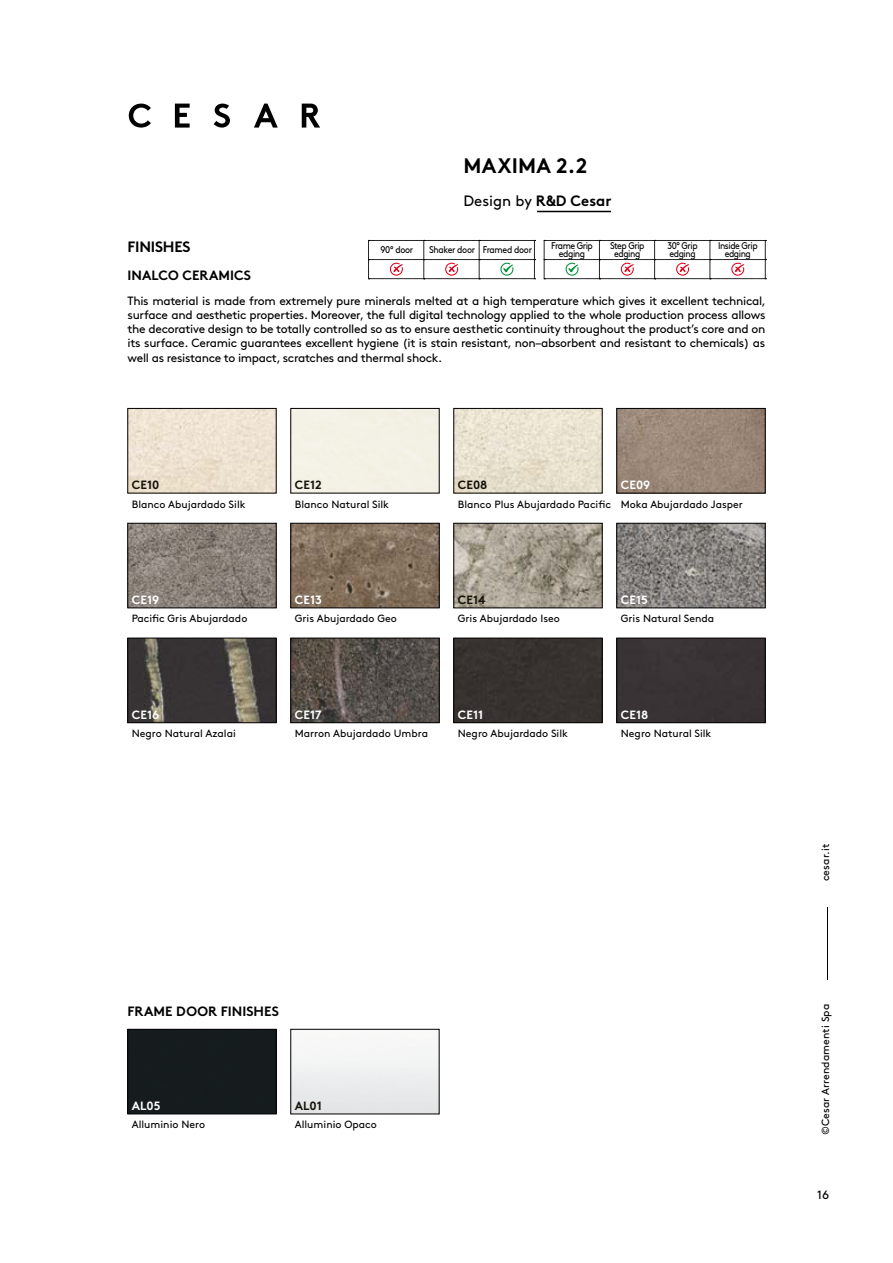
<style>
.page{position:relative;width:893px;height:1263px;background:#fff}
.page>*{position:absolute;margin:0;border:0;box-sizing:border-box;transform-origin:0 0}
.t1{font:700 21px "Brown Pro";letter-spacing:.01em;color:#000}
.t2{font:15px "Brown Pro";color:#000}
.t3{font:700 15px "Brown Pro";letter-spacing:-.015em;color:#000}
.t4{font:700 13.5px "Brown Pro";color:#000}
.t5{font:12px/14.2px "Brown Pro";letter-spacing:-.025em;color:#000;text-align:justify}
.t6{font:700 12px "Brown Pro";color:#fff}
.t7{font:700 12px "Brown Pro";color:#15120a}
.t8{font:10.5px "Brown Pro";color:#000}
.t9{font:9.75px/7.5px "Brown Pro";letter-spacing:-.05em;color:#000;text-align:center;scale:.9 1}
.s1{font-weight:700}
</style>
<div class="page">
<img style="left:130px;top:410px;width:144px;height:81px">
<div style="left:128px;top:408px;width:148px;height:85px;border:1px solid #000"></div>
<div style="left:291px;top:408px;width:148px;height:85px;border:1px solid #000"></div>
<img style="left:456px;top:410px;width:144px;height:81px">
<div style="left:454px;top:408px;width:148px;height:85px;border:1px solid #000"></div>
<img style="left:619px;top:410px;width:144px;height:81px">
<div style="left:617px;top:408px;width:148px;height:85px;border:1px solid #000"></div>
<img style="left:293px;top:525px;width:144px;height:81px">
<div style="left:291px;top:523px;width:148px;height:85px;border:1px solid #000"></div>
<img style="left:130px;top:525px;width:144px;height:81px">
<div style="left:128px;top:523px;width:148px;height:85px;border:1px solid #000"></div>
<img style="left:130px;top:640px;width:144px;height:81px">
<div style="left:128px;top:638px;width:148px;height:85px;border:1px solid #000"></div>
<img style="left:619px;top:525px;width:144px;height:81px">
<div style="left:617px;top:523px;width:148px;height:85px;border:1px solid #000"></div>
<img style="left:456px;top:525px;width:144px;height:81px">
<div style="left:454px;top:523px;width:148px;height:85px;border:1px solid #000"></div>
<div style="left:456px;top:640px;width:144px;height:81px;background:#37322f"></div>
<div style="left:454px;top:638px;width:148px;height:85px;border:1px solid #000"></div>
<img style="left:293px;top:640px;width:144px;height:81px">
<div style="left:291px;top:638px;width:148px;height:85px;border:1px solid #000"></div>
<div style="left:619px;top:640px;width:144px;height:81px;background:#393335"></div>
<div style="left:617px;top:638px;width:148px;height:85px;border:1px solid #000"></div>
<div style="left:130px;top:1031px;width:144px;height:81px;background:#161c1e"></div>
<div style="left:128px;top:1029px;width:148px;height:85px;border:1px solid #000"></div>
<div style="left:291px;top:1029px;width:148px;height:85px;border:1px solid #000"></div>
<hr style="left:827px;top:907px;width:1px;height:73px;background:#000">
<hr style="left:537px;top:211px;width:74px;height:1px;background:#000">
<svg style="left:254px;top:104px;width:24px;height:24px"></svg>
<svg style="left:129px;top:104px;width:22px;height:24px"></svg>
<svg style="left:302px;top:104px;width:18px;height:24px"></svg>
<svg style="left:175px;top:104px;width:15px;height:24px"></svg>
<svg style="left:214px;top:104px;width:16px;height:24px"></svg>
<svg style="left:368px;top:240px;width:167px;height:39px"></svg>
<svg style="left:544px;top:240px;width:222px;height:39px"></svg>
<h1 class="t1" style="left:464px;top:149px;width:125px">MAXIMA 2.2</h1>
<p class="t3" style="left:128px;top:234px;width:64px">FINISHES</p>
<p class="t4" style="left:128px;top:264px;width:125px">INALCO CERAMICS</p>
<p class="t2" style="left:463px;top:189px;width:150px">Design by <span class="s1">R&amp;D Cesar</span></p>
<p class="t9" style="left:380px;top:245px;width:38px">90° door</p>
<p class="t9" style="left:429px;top:245px;width:116px">Shaker door Framed door</p>
<p class="t9" style="left:610px;top:241px;width:40px">Step Grip edging</p>
<p class="t9" style="left:551px;top:241px;width:48px">Frame Grip edging</p>
<p class="t9" style="left:667px;top:241px;width:35px;text-align:left">30° Grip edging</p>
<p class="t9" style="left:718px;top:241px;width:46px">Inside Grip edging</p>
<p class="t5" style="left:128px;top:292px;width:640px">This material is made from extremely pure minerals melted at a high temperature which gives it excellent technical, surface and aesthetic properties. Moreover, the full digital technology applied to the whole production process allows the decorative design to be totally controlled so as to ensure aesthetic continuity throughout the product’s core and on its surface. Ceramic guarantees excellent hygiene (it is stain resistant, non–absorbent and resistant to chemicals) as well as resistance to impact, scratches and thermal shock.</p>
<p class="t7" style="left:132px;top:475px;width:29px">CE10</p>
<p class="t7" style="left:295px;top:475px;width:28px">CE12</p>
<p class="t7" style="left:458px;top:475px;width:31px">CE08</p>
<p class="t6" style="left:621px;top:475px;width:31px">CE09</p>
<p class="t8" style="left:132px;top:496px;width:115px">Blanco Abujardado Silk</p>
<p class="t8" style="left:295px;top:496px;width:96px">Blanco Natural Silk</p>
<p class="t8" style="left:458px;top:496px;width:155px">Blanco Plus Abujardado Pacific</p>
<p class="t8" style="left:621px;top:496px;width:124px">Moka Abujardado Jasper</p>
<p class="t6" style="left:132px;top:590px;width:29px">CE19</p>
<p class="t6" style="left:295px;top:590px;width:29px">CE13</p>
<p class="t7" style="left:458px;top:590px;width:29px">CE14</p>
<p class="t6" style="left:621px;top:590px;width:29px">CE15</p>
<p class="t8" style="left:132px;top:611px;width:117px">Pacific Gris Abujardado</p>
<p class="t8" style="left:295px;top:611px;width:104px">Gris Abujardado Geo</p>
<p class="t8" style="left:458px;top:611px;width:104px">Gris Abujardado Iseo</p>
<p class="t8" style="left:621px;top:611px;width:95px">Gris Natural Senda</p>
<p class="t6" style="left:132px;top:705px;width:29px">CE16</p>
<p class="t8" style="left:132px;top:725px;width:106px">Negro Natural Azalai</p>
<p class="t6" style="left:295px;top:705px;width:28px">CE17</p>
<p class="t6" style="left:458px;top:705px;width:27px">CE11</p>
<p class="t6" style="left:621px;top:705px;width:29px">CE18</p>
<p class="t8" style="left:295px;top:725px;width:135px">Marron Abujardado Umbra</p>
<p class="t8" style="left:458px;top:725px;width:112px">Negro Abujardado Silk</p>
<p class="t8" style="left:621px;top:725px;width:92px">Negro Natural Silk</p>
<p class="t4" style="left:128px;top:1000px;width:153px">FRAME DOOR FINISHES</p>
<p class="t6" style="left:132px;top:1096px;width:30px">AL05</p>
<p class="t7" style="left:295px;top:1096px;width:28px">AL01</p>
<p class="t8" style="left:132px;top:1117px;width:75px">Alluminio Nero</p>
<p class="t8" style="left:295px;top:1117px;width:83px">Alluminio Opaco</p>
<p class="t8" style="left:817px;top:881px;width:39px;rotate:-90deg">cesar.it</p>
<p class="t8" style="left:817px;top:1135px;width:133px;rotate:-90deg">©Cesar Arrendamenti Spa</p>
<p class="t5" style="left:817px;top:1187px;width:13px">16</p>
</div>
